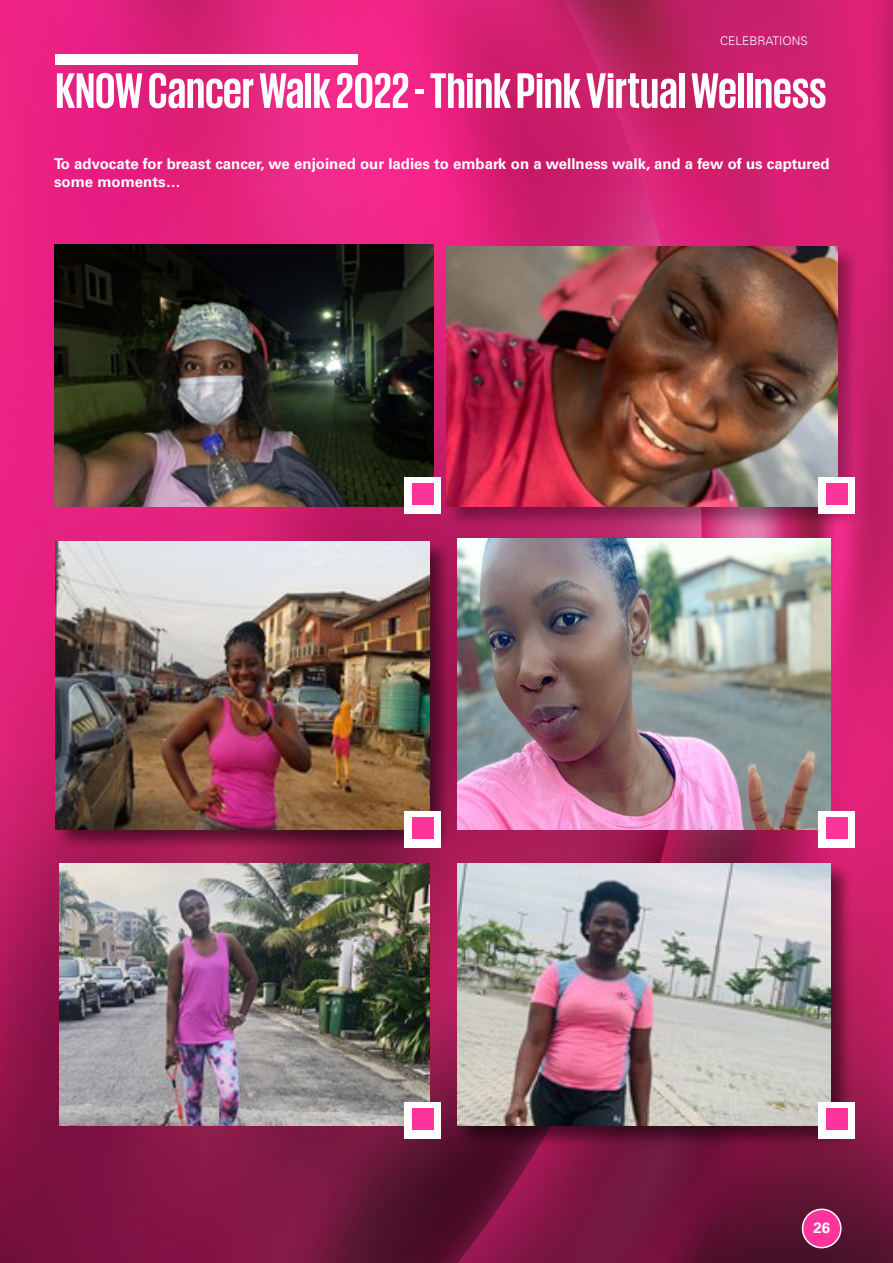
<style>
.page{position:relative;width:893px;height:1263px;background:#fff}
.page>*{position:absolute;margin:0;border:0;box-sizing:border-box;transform-origin:0 0}
.t1{font:700 51px "KPMG";color:#fff}
.t2{font:700 15px/18px "Univers 65";color:#fff}
.t3{font:300 12px "Univers 45";color:#fff}
</style>
<div class="page">
<img style="left:0;top:0;width:893px;height:1263px">
<div style="left:56px;top:54px;width:302px;height:11px;background:#fff"></div>
<img style="left:54px;top:244px;width:379px;height:263px">
<div style="left:446px;top:245px;width:413px;height:284px;background:#000;opacity:.35"></div>
<img style="left:447px;top:246px;width:390px;height:261px">
<div style="left:404px;top:478px;width:37px;height:36px;background:#fff"></div>
<div style="left:412px;top:484px;width:22px;height:21px;background:#fd349c"></div>
<div style="left:818px;top:478px;width:37px;height:36px;background:#fff"></div>
<div style="left:826px;top:484px;width:21px;height:21px;background:#fd349c"></div>
<div style="left:55px;top:540px;width:397px;height:311px;background:#000;opacity:.5"></div>
<img style="left:56px;top:541px;width:373px;height:288px">
<div style="left:404px;top:811px;width:37px;height:36px;background:#fff"></div>
<div style="left:412px;top:817px;width:22px;height:21px;background:#fd349c"></div>
<img style="left:457px;top:539px;width:374px;height:290px">
<div style="left:818px;top:811px;width:37px;height:36px;background:#fff"></div>
<div style="left:826px;top:817px;width:21px;height:21px;background:#fd349c"></div>
<img style="left:59px;top:863px;width:370px;height:263px">
<div style="left:456px;top:862px;width:397px;height:286px;background:#000;opacity:.5"></div>
<img style="left:457px;top:863px;width:374px;height:263px">
<div style="left:404px;top:1102px;width:37px;height:36px;background:#fff"></div>
<div style="left:412px;top:1108px;width:22px;height:21px;background:#fd349c"></div>
<div style="left:818px;top:1102px;width:37px;height:36px;background:#fff"></div>
<div style="left:826px;top:1108px;width:21px;height:21px;background:#fd349c"></div>
<div style="left:802px;top:1209px;width:39px;height:38px;background:#fd349c;border-radius:50%"></div>
<div style="left:802px;top:1208px;width:40px;height:40px;border:2px solid #fff;border-radius:50%"></div>
<p class="t3" style="left:720px;top:34px;width:89px">CELEBRATIONS</p>
<h1 class="t1" style="left:56px;top:65px;width:773px">KNOW Cancer Walk 2022 - Think Pink Virtual Wellness</h1>
<p class="t2" style="left:54px;top:154px;width:777px">To advocate for breast cancer, we enjoined our ladies to embark on a wellness walk, and a few of us captured some moments…</p>
<p class="t2" style="left:813px;top:1218px;width:18px">26</p>
</div>
